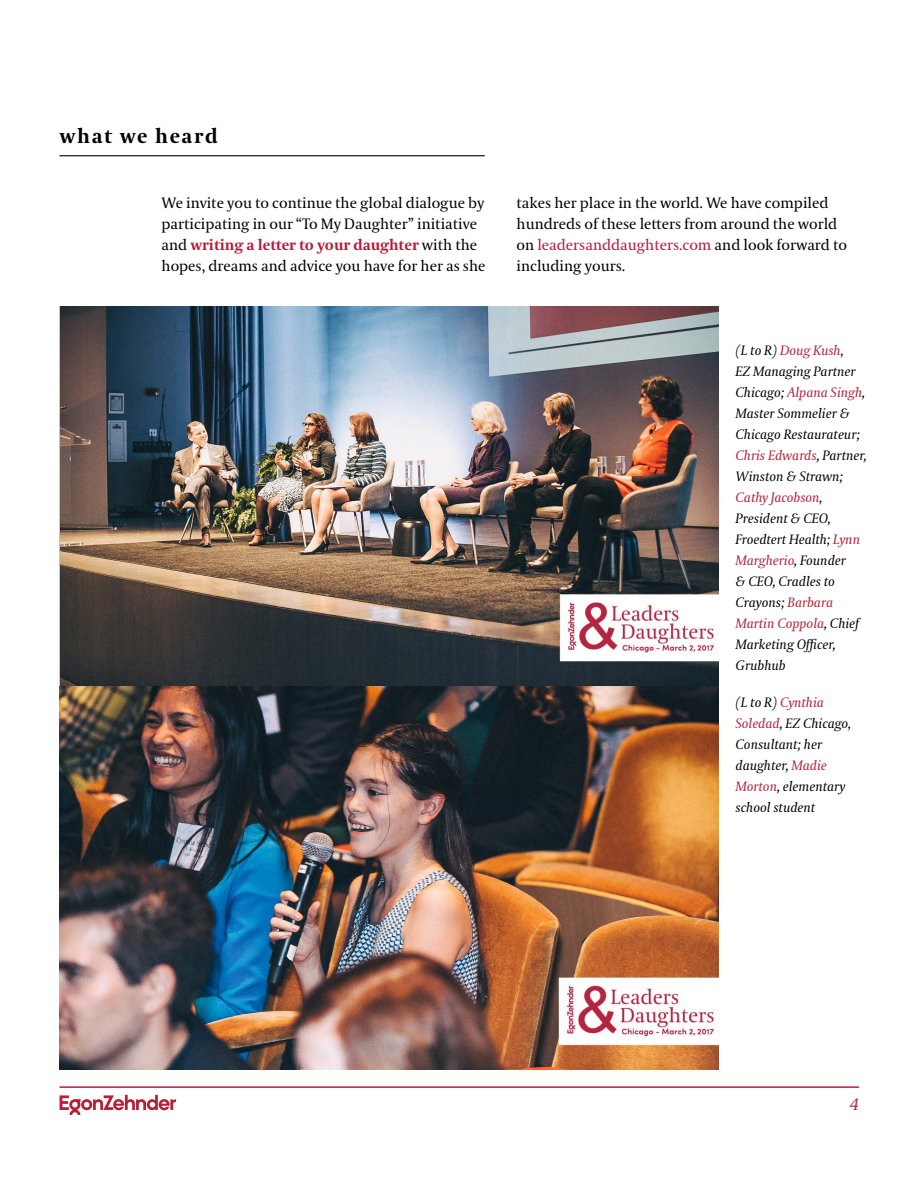
<style>
.page{position:relative;width:918px;height:1188px;background:#fff}
.page>*{position:absolute;margin:0;border:0;box-sizing:border-box;transform-origin:0 0}
.t1{font:700 20.4px "Coranto 2";letter-spacing:.08em;color:#000}
.t2{font:italic 16.5px "Coranto 2";color:#b61f36}
.t3{font:15px/21px "Coranto 2";color:#000}
.t4{font:italic 13.5px/21px "Coranto 2";color:#000}
.s1{font-weight:700;color:#b61a37}
.s2{color:#b61a37}
.s3{color:#b61f36}
</style>
<div class="page">
<svg style="left:60px;top:1095px;width:116px;height:20px"></svg>
<hr style="left:60px;top:1086px;width:799px;height:2px;background:#b61f36">
<hr style="left:60px;top:155px;width:425px;height:1px;background:#000">
<img style="left:60px;top:685px;width:659px;height:384px">
<img style="left:60px;top:306px;width:659px;height:379px">
<h1 class="t1" style="left:60px;top:123px;width:160px">what we heard</h1>
<p class="t3" style="left:162px;top:193px;width:325px">We invite you to continue the global dialogue by participating in our “To My Daughter” initiative and <span class="s1">writing a letter to your daughter</span> with the hopes, dreams and advice you have for her as she</p>
<p class="t3" style="left:517px;top:193px;width:332px">takes her place in the world. We have compiled hundreds of these letters from around the world on <span class="s2">leadersanddaughters.com</span> and look forward to including yours.</p>
<p class="t4" style="left:736px;top:340px;width:133px">(L to R) <span class="s3">Doug Kush</span>,<br>EZ Managing Partner<br>Chicago; <span class="s3">Alpana Singh</span>,<br>Master Sommelier &amp;<br>Chicago Restaurateur;<br><span class="s3">Chris Edwards</span>, Partner,<br>Winston &amp; Strawn;<br><span class="s3">Cathy Jacobson</span>,<br>President &amp; CEO,<br>Froedtert Health; <span class="s3">Lynn<br>Margherio</span>, Founder<br>&amp; CEO, Cradles to<br>Crayons; <span class="s3">Barbara<br>Martin Coppola</span>, Chief<br>Marketing Officer,<br>Grubhub</p>
<p class="t4" style="left:736px;top:692px;width:117px">(L to R) <span class="s3">Cynthia<br>Soledad</span>, EZ Chicago,<br>Consultant; her daughter, <span class="s3">Madie<br>Morton</span>, elementary school student</p>
<p class="t2" style="left:850px;top:1095px;width:11px">4</p>
</div>
